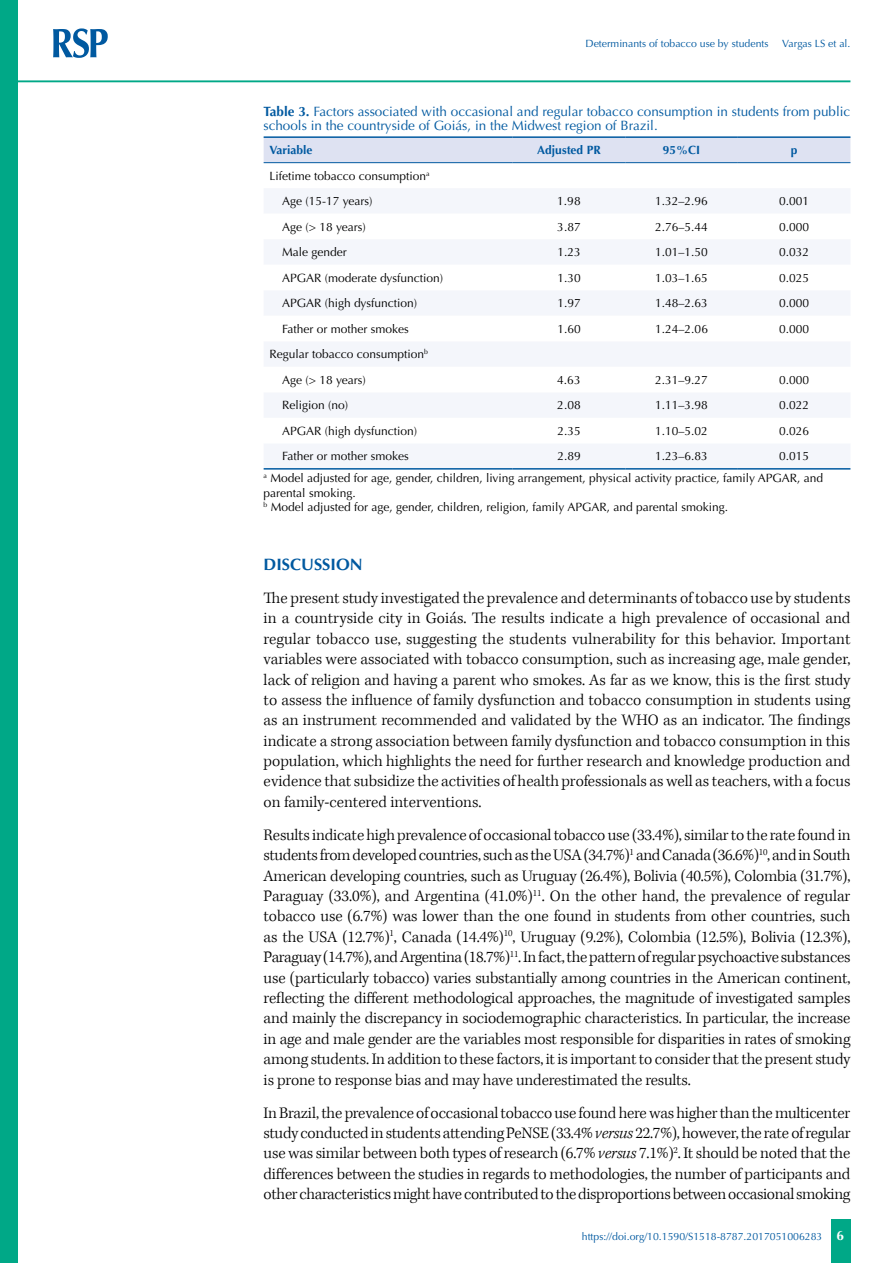
<style>
.page{position:relative;width:893px;height:1263px;background:#fff}
.page>*{position:absolute;margin:0;border:0;box-sizing:border-box;transform-origin:0 0}
.t1{font:300 16.5px/20.4px "Kepler Std";letter-spacing:-.01em;color:#000;text-align:justify}
.t2{font:700 16.5px "Optima";color:#0059a0}
.t3{font:13.5px/14.2px "Optima";color:#0059a0}
.t4{font:700 13.5px "Optima";color:#fff}
.t5{font:12px/25.5px "Optima";color:#000}
.t6{font:700 12px "Optima";color:#0059a0}
.t7{font:10.5px "Optima";color:#0059a0}
.s1{font-weight:700}
.s2{font-style:italic}
</style>
<div class="page">
<div style="left:831px;top:1220px;width:20px;height:43px;background:#00a887"></div>
<div style="left:0;top:0;width:18px;height:1263px;background:#00a887"></div>
<svg style="left:53px;top:28px;width:55px;height:30px"></svg>
<hr style="left:18px;top:80px;width:832px;height:2px;background:#00a887">
<div style="left:264px;top:138px;width:586px;height:24px;background:#dee2f2"></div>
<div style="left:264px;top:189px;width:586px;height:279px;background:#f4f6fb"></div>
<svg style="left:264px;top:214px;width:586px;height:229px"></svg>
<hr style="left:264px;top:136px;width:249px;height:2px;background:#0059a0">
<hr style="left:513px;top:136px;width:112px;height:2px;background:#0059a0">
<hr style="left:625px;top:136px;width:113px;height:2px;background:#0059a0">
<hr style="left:738px;top:136px;width:112px;height:2px;background:#0059a0">
<hr style="left:264px;top:162px;width:249px;height:1px;background:#0059a0">
<hr style="left:513px;top:162px;width:112px;height:1px;background:#0059a0">
<hr style="left:625px;top:162px;width:113px;height:1px;background:#0059a0">
<hr style="left:738px;top:162px;width:112px;height:1px;background:#0059a0">
<hr style="left:264px;top:468px;width:249px;height:2px;background:#0059a0">
<hr style="left:513px;top:468px;width:112px;height:2px;background:#0059a0">
<hr style="left:625px;top:468px;width:113px;height:2px;background:#0059a0">
<hr style="left:738px;top:468px;width:112px;height:2px;background:#0059a0">
<p class="t7" style="left:585px;top:37px;width:185px">Determinants of tobacco use by students</p>
<p class="t7" style="left:782px;top:37px;width:70px">Vargas LS et al.</p>
<p class="t3" style="left:264px;top:105px;width:588px"><span class="s1">Table 3.</span> Factors associated with occasional and regular tobacco consumption in students from public schools in the countryside of Goiás, in the Midwest region of Brazil.</p>
<p class="t6" style="left:269px;top:143px;width:45px">Variable</p>
<p class="t6" style="left:537px;top:143px;width:65px">Adjusted PR</p>
<p class="t6" style="left:663px;top:143px;width:39px">95%CI</p>
<p class="t6" style="left:791px;top:143px;width:8px">p</p>
<p class="t5" style="left:282px;top:163px;width:149px;text-indent:-13px">Lifetime tobacco consumption<sup>a<br></sup>Age (15-17 years)</p>
<p class="t5" style="left:557px;top:189px;width:25px">1.98</p>
<p class="t5" style="left:655px;top:189px;width:54px">1.32–2.96</p>
<p class="t5" style="left:779px;top:189px;width:32px">0.001</p>
<p class="t5" style="left:282px;top:214px;width:85px">Age (&gt; 18 years)</p>
<p class="t5" style="left:557px;top:214px;width:25px">3.87</p>
<p class="t5" style="left:655px;top:214px;width:54px">2.76–5.44</p>
<p class="t5" style="left:779px;top:214px;width:32px">0.000</p>
<p class="t5" style="left:282px;top:240px;width:66px">Male gender</p>
<p class="t5" style="left:557px;top:240px;width:25px">1.23</p>
<p class="t5" style="left:655px;top:240px;width:54px">1.01–1.50</p>
<p class="t5" style="left:779px;top:240px;width:32px">0.032</p>
<p class="t5" style="left:282px;top:265px;width:162px">APGAR (moderate dysfunction)</p>
<p class="t5" style="left:557px;top:265px;width:25px">1.30</p>
<p class="t5" style="left:655px;top:265px;width:54px">1.03–1.65</p>
<p class="t5" style="left:779px;top:265px;width:32px">0.025</p>
<p class="t5" style="left:282px;top:291px;width:137px">APGAR (high dysfunction)</p>
<p class="t5" style="left:557px;top:291px;width:25px">1.97</p>
<p class="t5" style="left:655px;top:291px;width:54px">1.48–2.63</p>
<p class="t5" style="left:779px;top:291px;width:32px">0.000</p>
<p class="t5" style="left:282px;top:316px;width:128px">Father or mother smokes</p>
<p class="t5" style="left:557px;top:316px;width:25px">1.60</p>
<p class="t5" style="left:655px;top:316px;width:54px">1.24–2.06</p>
<p class="t5" style="left:779px;top:316px;width:32px">0.000</p>
<p class="t5" style="left:282px;top:342px;width:147px;text-indent:-13px">Regular tobacco consumption<sup>b<br></sup>Age (&gt; 18 years)</p>
<p class="t5" style="left:557px;top:367px;width:25px">4.63</p>
<p class="t5" style="left:655px;top:367px;width:54px">2.31–9.27</p>
<p class="t5" style="left:779px;top:367px;width:32px">0.000</p>
<p class="t5" style="left:282px;top:393px;width:68px">Religion (no)</p>
<p class="t5" style="left:557px;top:393px;width:25px">2.08</p>
<p class="t5" style="left:655px;top:393px;width:54px">1.11–3.98</p>
<p class="t5" style="left:779px;top:393px;width:32px">0.022</p>
<p class="t5" style="left:282px;top:418px;width:137px">APGAR (high dysfunction)</p>
<p class="t5" style="left:557px;top:418px;width:25px">2.35</p>
<p class="t5" style="left:655px;top:418px;width:54px">1.10–5.02</p>
<p class="t5" style="left:779px;top:418px;width:32px">0.026</p>
<p class="t5" style="left:282px;top:444px;width:128px">Father or mother smokes</p>
<p class="t5" style="left:557px;top:444px;width:25px">2.89</p>
<p class="t5" style="left:655px;top:444px;width:54px">1.23–6.83</p>
<p class="t5" style="left:264px;top:446px;width:561px;line-height:21.8px;text-indent:516px">0.015<br><sup>a</sup> Model adjusted for age, gender, children, living arrangement, physical activity practice, family APGAR, and</p>
<p class="t5" style="left:264px;top:486px;width:466px;line-height:14.4px">parental smoking.<br><sup>b</sup> Model adjusted for age, gender, children, religion, family APGAR, and parental smoking.</p>
<p class="t2" style="left:264px;top:555px;width:100px">DISCUSSION</p>
<p class="t1" style="left:264px;top:588px;width:588px">The present study investigated the prevalence and determinants of tobacco use by students in a countryside city in Goiás. The results indicate a high prevalence of occasional and regular tobacco use, suggesting the students vulnerability for this behavior. Important variables were associated with tobacco consumption, such as increasing age, male gender, lack of religion and having a parent who smokes. As far as we know, this is the first study to assess the influence of family dysfunction and tobacco consumption in students using as an instrument recommended and validated by the WHO as an indicator. The findings indicate a strong association between family dysfunction and tobacco consumption in this population, which highlights the need for further research and knowledge production and evidence that subsidize the activities of health professionals as well as teachers, with a focus on family-centered interventions.</p>
<p class="t1" style="left:264px;top:825px;width:588px">Results indicate high prevalence of occasional tobacco use (33.4%), similar to the rate found in students from developed countries, such as the USA (34.7%)<sup>1</sup> and Canada (36.6%)<sup>10</sup>, and in South American developing countries, such as Uruguay (26.4%), Bolivia (40.5%), Colombia (31.7%), Paraguay (33.0%), and Argentina (41.0%)<sup>11</sup>. On the other hand, the prevalence of regular tobacco use (6.7%) was lower than the one found in students from other countries, such as the USA (12.7%)<sup>1</sup>, Canada (14.4%)<sup>10</sup>, Uruguay (9.2%), Colombia (12.5%), Bolivia (12.3%), Paraguay (14.7%), and Argentina (18.7%)<sup>11</sup>. In fact, the pattern of regular psychoactive substances use (particularly tobacco) varies substantially among countries in the American continent, reflecting the different methodological approaches, the magnitude of investigated samples and mainly the discrepancy in sociodemographic characteristics. In particular, the increase in age and male gender are the variables most responsible for disparities in rates of smoking among students. In addition to these factors, it is important to consider that the present study is prone to response bias and may have underestimated the results.</p>
<p class="t1" style="left:264px;top:1103px;width:588px">In Brazil, the prevalence of occasional tobacco use found here was higher than the multicenter study conducted in students attending PeNSE (33.4% <span class="s2">versus</span> 22.7%), however, the rate of regular use was similar between both types of research (6.7% <span class="s2">versus</span> 7.1%)<sup>2</sup>. It should be noted that the differences between the studies in regards to methodologies, the number of participants and other characteristics might have contributed to the disproportions between occasional smoking</p>
<p class="t7" style="left:582px;top:1230px;width:242px">https://doi.org/10.1590/S1518-8787.2017051006283</p>
<p class="t4" style="left:836px;top:1227px;width:9px">6</p>
</div>
